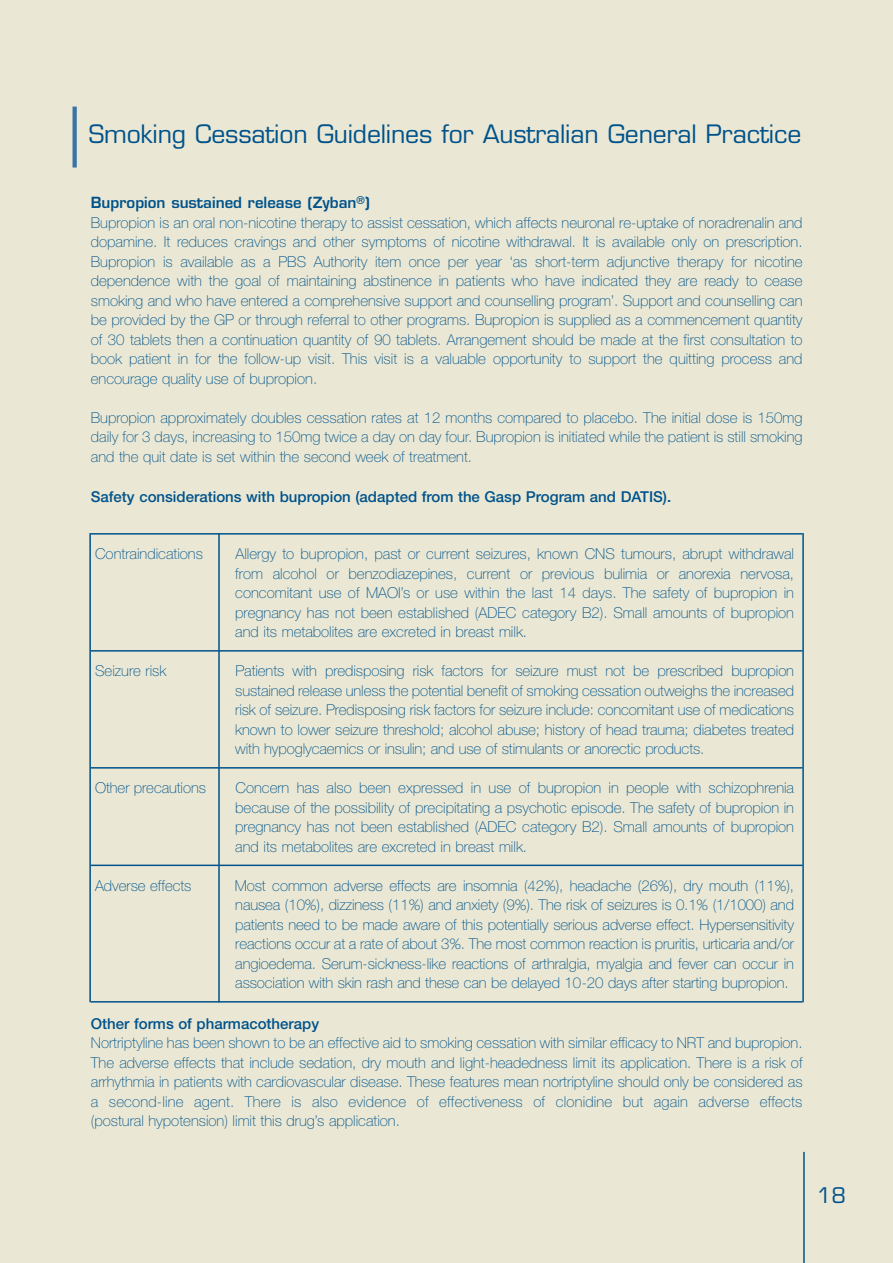
<style>
.page{position:relative;width:893px;height:1263px;background:#fff}
.page>*{position:absolute;margin:0;border:0;box-sizing:border-box;transform-origin:0 0}
.t1{font:24.75px "Eurostile";letter-spacing:-.005em;color:#00528b}
.t2{font:21px "Eurostile";color:#00528b}
.t3{font:100 15px/19.5px "Helvetica Neue";color:#00528b;text-align:justify}
.t4{font:500 15px "Helvetica Neue";color:#00528b}
.t5{font:600 15px "Eurostile";color:#00528b}
</style>
<div class="page">
<div style="left:0;top:0;width:892px;height:1263px;background:#eae8d4"></div>
<div style="left:72px;top:107px;width:5px;height:61px;background:#3a74a7"></div>
<hr style="left:803px;top:1152px;width:1px;height:111px;background:#00528b">
<hr style="left:91px;top:533px;width:711px;height:2px;background:#00528b">
<hr style="left:91px;top:650px;width:711px;height:2px;background:#00528b">
<hr style="left:91px;top:767px;width:711px;height:2px;background:#00528b">
<hr style="left:91px;top:865px;width:711px;height:1px;background:#00528b">
<hr style="left:91px;top:1001px;width:711px;height:2px;background:#00528b">
<hr style="left:89px;top:533px;width:2px;height:469px;background:#00528b">
<hr style="left:218px;top:533px;width:2px;height:469px;background:#00528b">
<hr style="left:802px;top:533px;width:1px;height:469px;background:#00528b">
<h1 class="t1" style="left:89px;top:124px;width:714px">Smoking Cessation Guidelines for Australian General Practice</h1>
<p class="t5" style="left:91px;top:197px;width:281px">Bupropion sustained release (Zyban<sup>®</sup>)</p>
<p class="t3" style="left:91px;top:214px;width:713px">Bupropion is an oral non-nicotine therapy to assist cessation, which affects neuronal re-uptake of noradrenalin and dopamine. It reduces cravings and other symptoms of nicotine withdrawal. It is available only on prescription.<br>Bupropion is available as a PBS Authority item once per year ‘as short-term adjunctive therapy for nicotine dependence with the goal of maintaining abstinence in patients who have indicated they are ready to cease smoking and who have entered a comprehensive support and counselling program’. Support and counselling can be provided by the GP or through referral to other programs. Bupropion is supplied as a commencement quantity of 30 tablets then a continuation quantity of 90 tablets. Arrangement should be made at the first consultation to book patient in for the follow-up visit. This visit is a valuable opportunity to support the quitting process and encourage quality use of bupropion.</p>
<p class="t3" style="left:91px;top:409px;width:713px">Bupropion approximately doubles cessation rates at 12 months compared to placebo. The initial dose is 150mg daily for 3 days, increasing to 150mg twice a day on day four. Bupropion is initiated while the patient is still smoking and the quit date is set within the second week of treatment.</p>
<p class="t4" style="left:91px;top:492px;width:582px">Safety considerations with bupropion (adapted from the Gasp Program and DATIS).</p>
<p class="t3" style="left:95px;top:546px;width:109px">Contraindications</p>
<p class="t3" style="left:235px;top:546px;width:560px">Allergy to bupropion, past or current seizures, known CNS tumours, abrupt withdrawal from alcohol or benzodiazepines, current or previous bulimia or anorexia nervosa, concomitant use of MAOI’s or use within the last 14 days. The safety of bupropion in pregnancy has not been established (ADEC category B2). Small amounts of bupropion and its metabolites are excreted in breast milk.</p>
<p class="t3" style="left:95px;top:663px;width:73px">Seizure risk</p>
<p class="t3" style="left:235px;top:663px;width:560px">Patients with predisposing risk factors for seizure must not be prescribed bupropion sustained release unless the potential benefit of smoking cessation outweighs the increased risk of seizure. Predisposing risk factors for seizure include: concomitant use of medications known to lower seizure threshold; alcohol abuse; history of head trauma; diabetes treated with hypoglycaemics or insulin; and use of stimulants or anorectic products.</p>
<p class="t3" style="left:95px;top:780px;width:112px">Other precautions</p>
<p class="t3" style="left:235px;top:780px;width:560px">Concern has also been expressed in use of bupropion in people with schizophrenia because of the possibility of precipitating a psychotic episode. The safety of bupropion in pregnancy has not been established (ADEC category B2). Small amounts of bupropion and its metabolites are excreted in breast milk.</p>
<p class="t3" style="left:95px;top:877px;width:98px">Adverse effects</p>
<p class="t3" style="left:235px;top:877px;width:561px">Most common adverse effects are insomnia (42%), headache (26%), dry mouth (11%), nausea (10%), dizziness (11%) and anxiety (9%). The risk of seizures is 0.1% (1/1000) and patients need to be made aware of this potentially serious adverse effect. Hypersensitivity reactions occur at a rate of about 3%. The most common reaction is pruritis, urticaria and/or angioedema. Serum-sickness-like reactions of arthralgia, myalgia and fever can occur in association with skin rash and these can be delayed 10-20 days after starting bupropion.</p>
<p class="t4" style="left:91px;top:1018px;width:230px">Other forms of pharmacotherapy</p>
<p class="t3" style="left:91px;top:1035px;width:713px">Nortriptyline has been shown to be an effective aid to smoking cessation with similar efficacy to NRT and bupropion.<br>The adverse effects that include sedation, dry mouth and light-headedness limit its application. There is a risk of arrhythmia in patients with cardiovascular disease. These features mean nortriptyline should only be considered as a second-line agent. There is also evidence of effectiveness of clonidine but again adverse effects (postural hypotension) limit this drug’s application.</p>
<h2 class="t2" style="left:816px;top:1187px;width:30px">18</h2>
</div>
